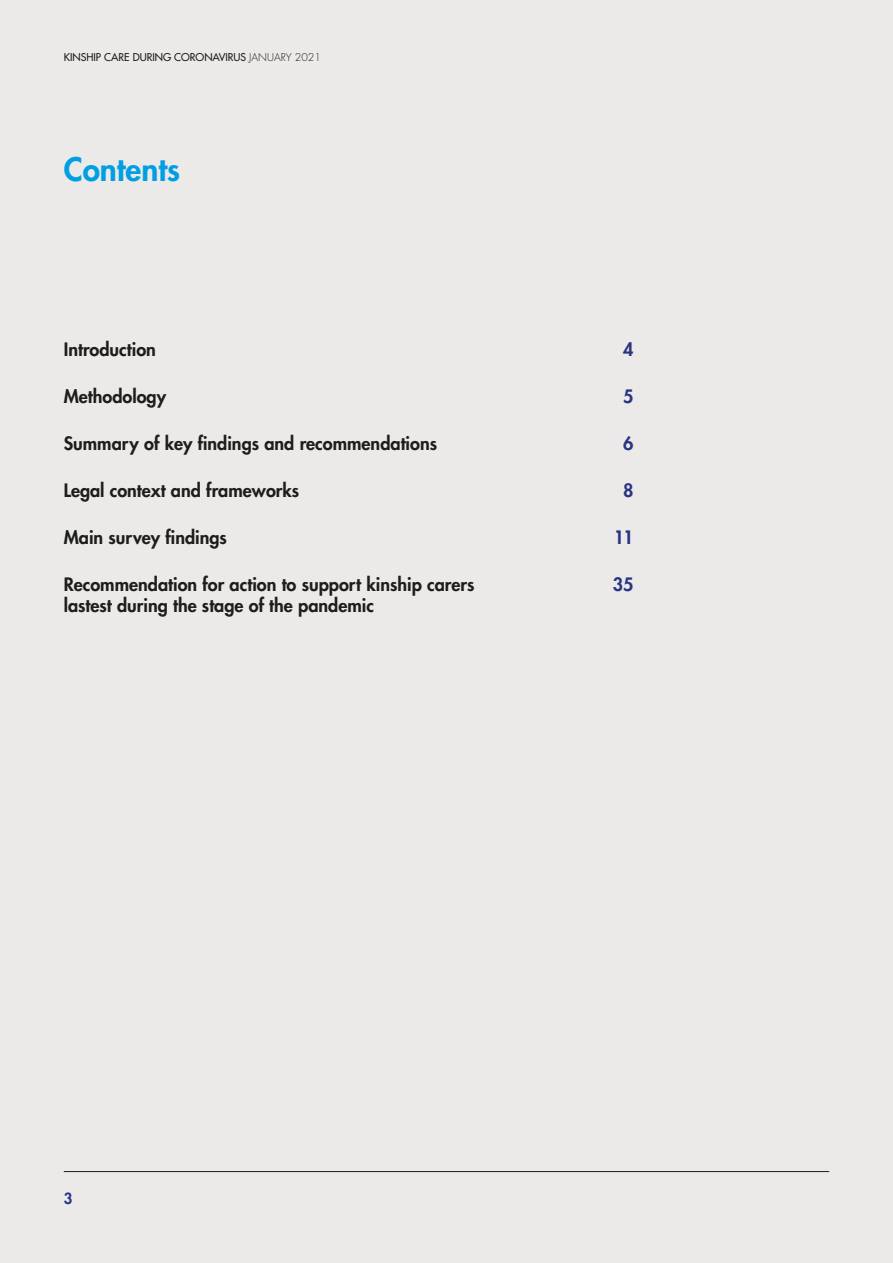
<style>
.page{position:relative;width:893px;height:1263px;background:#ece9e9}
.page>*{position:absolute;margin:0;border:0;box-sizing:border-box;transform-origin:0 0}
.t1{font:800 31.5px "Futura";color:#009fe3}
.t2{font:800 18px "Futura";color:#1d1d1b}
.t3{font:800 18px "Futura";color:#283583}
.t4{font:800 15px "Futura";color:#283583}
.t5{font:10.5px "Futura";color:#1d1d1b}
.s1{font-weight:300}
</style>
<div class="page">
<hr style="left:64px;top:1171px;width:765px;height:1px;background:#1d1d1b">
<p class="t5" style="left:64px;top:51px;width:259px">KINSHIP CARE DURING CORONAVIRUS <span class="s1">JANUARY 2021</span></p>
<h1 class="t1" style="left:64px;top:150px;width:118px">Contents</h1>
<p class="t2" style="left:64px;top:337px;width:94px">Introduction</p>
<p class="t3" style="left:623px;top:337px;width:12px">4</p>
<p class="t2" style="left:64px;top:384px;width:104px">Methodology</p>
<p class="t3" style="left:623px;top:384px;width:12px">5</p>
<p class="t2" style="left:64px;top:431px;width:375px">Summary of key findings and recommendations</p>
<p class="t3" style="left:623px;top:431px;width:12px">6</p>
<p class="t2" style="left:64px;top:478px;width:237px">Legal context and frameworks</p>
<p class="t3" style="left:623px;top:478px;width:12px">8</p>
<p class="t2" style="left:64px;top:525px;width:165px">Main survey findings</p>
<p class="t3" style="left:614px;top:525px;width:21px">11</p>
<p class="t2" style="left:64px;top:573px;width:412px">Recommendation for action to support kinship carers</p>
<p class="t3" style="left:613px;top:573px;width:22px">35</p>
<p class="t2" style="left:64px;top:594px;width:312px">lastest during the stage of the pandemic</p>
<p class="t4" style="left:64px;top:1189px;width:10px">3</p>
</div>
